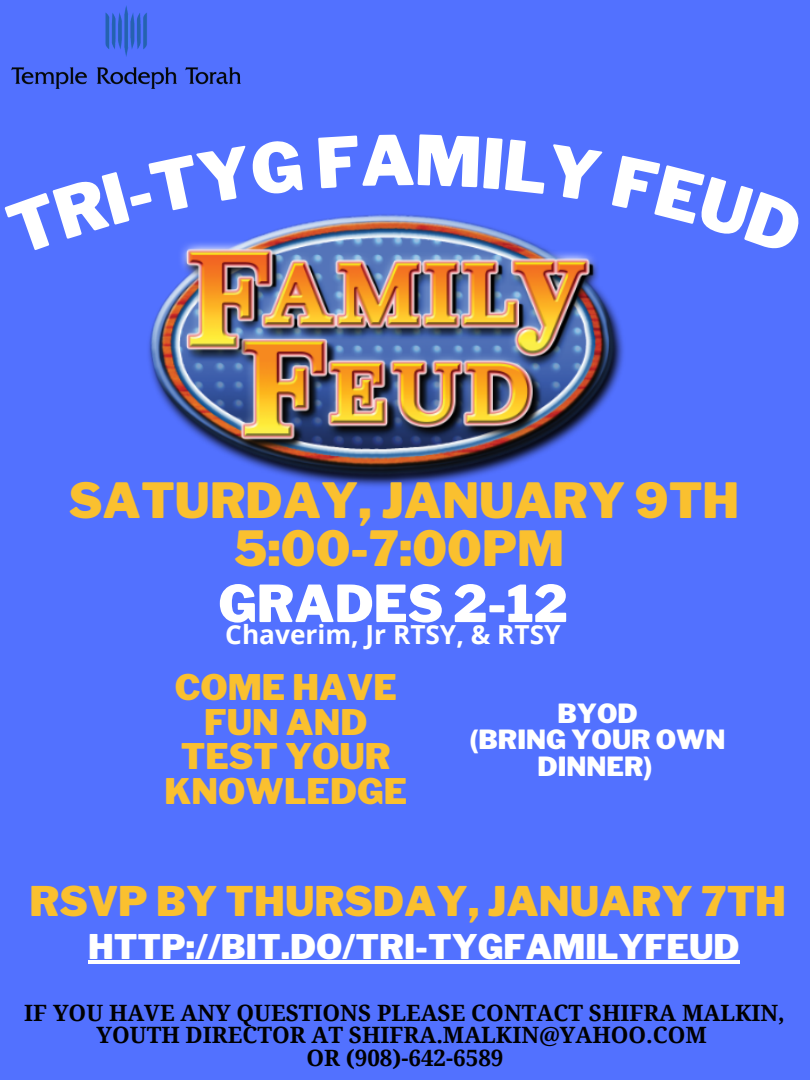
<style>
.page{position:relative;width:810px;height:1080px;background:#5271ff}
.page>*{position:absolute;margin:0;border:0;box-sizing:border-box;transform-origin:0 0}
.t1{font:900 50.62px "Libre Franklin";color:#fff}
.t2{font:900 48.12px "Libre Franklin";color:#fac02f}
.t3{font:900 40.56px "Libre Franklin";color:#fac02f}
.t4{font:900 35px/34.7px "Libre Franklin";color:#fac02f;text-align:center}
.t5{font:900 33.75px "Libre Franklin";color:#fff}
.t6{font:900 26.25px/26.2px "Libre Franklin";color:#fff;text-align:center}
.t7{font:700 26.25px "Open Sans";color:#fff}
.t8{font:700 22.5px/22.5px "Noto Serif";color:#000;text-align:center}
</style>
<div class="page">
<img style="left:148px;top:214px;width:476px;height:273px">
<hr style="left:88px;top:961px;width:652px;height:3px;background:#fff">
<img style="left:11px;top:6px;width:229px;height:83px">
<svg style="left:148px;top:214px;width:155px;height:41px"></svg>
<svg style="left:612px;top:214px;width:12px;height:41px"></svg>
<p class="t2" style="left:69px;top:472px;width:672px">SATURDAY, JANUARY 9TH</p>
<p class="t2" style="left:234px;top:520px;width:331px">5:00-7:00PM</p>
<p class="t1" style="left:218px;top:573px;width:351px">GRADES 2-12</p>
<p class="t7" style="left:225px;top:616px;width:337px">Chaverim, Jr RTSY, &amp; RTSY</p>
<p class="t4" style="left:164px;top:670px;width:244px">COME HAVE<br>FUN AND<br>TEST YOUR<br>KNOWLEDGE</p>
<p class="t6" style="left:557px;top:700px;width:82px">BYOD</p>
<p class="t6" style="left:470px;top:727px;width:257px">(BRING YOUR OWN<br>DINNER)</p>
<p class="t3" style="left:29px;top:877px;width:758px">RSVP BY THURSDAY, JANUARY 7TH</p>
<p class="t5" style="left:88px;top:926px;width:653px">HTTP://BIT.DO/TRI-TYGFAMILYFEUD</p>
<p class="t8" style="left:24px;top:1001px;width:762px">IF YOU HAVE ANY QUESTIONS PLEASE CONTACT SHIFRA MALKIN,<br>YOUTH DIRECTOR AT SHIFRA.MALKIN@YAHOO.COM</p>
<p class="t8" style="left:306px;top:1046px;width:199px">OR (908)-642-6589</p>
</div>
